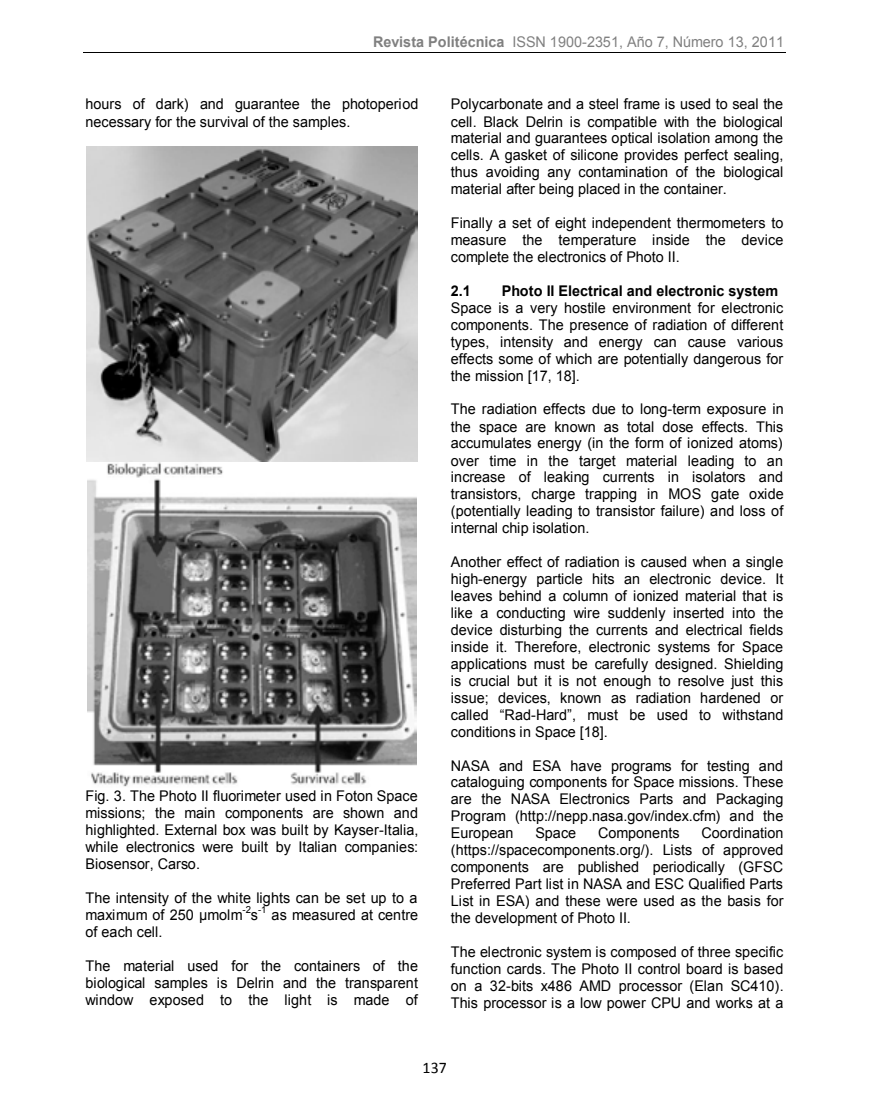
<style>
.page{position:relative;width:872px;height:1106px;background:#fff}
.page>*{position:absolute;margin:0;border:0;box-sizing:border-box;transform-origin:0 0}
.t1{font:16.2px "Calibri";color:#000}
.t2{font:14.7px/17px "Arial";letter-spacing:.005em;color:#000;text-align:justify}
.t3{font:14.7px "Arial";letter-spacing:.005em;color:#808080}
.t4{font:700 14.7px "Arial";letter-spacing:.005em;color:#000}
.t5{font:9.75px "Arial";color:#000}
.s1{font-weight:700}
.s2{font-style:inherit}
</style>
<div class="page">
<hr style="left:83px;top:52px;width:703px;height:1px;background:#000">
<img style="left:88px;top:461px;width:328px;height:326px">
<img style="left:86px;top:147px;width:331px;height:314px">
<p class="t3" style="left:373px;top:32px;width:412px"><span class="s1">Revista Politécnica</span> ISSN 1900-2351, Año 7, Número 13, 2011</p>
<p class="t2" style="left:85px;top:96px;width:334px">hours of dark) and guarantee the photoperiod necessary for the survival of the samples.</p>
<p class="t2" style="left:85px;top:787px;width:334px">Fig. 3. The Photo II fluorimeter used in Foton Space missions; the main components are shown and highlighted. External box was built by Kayser-Italia, while electronics were built by Italian companies:<br>Biosensor, Carso.</p>
<p class="t2" style="left:85px;top:889px;width:334px">The intensity of the white lights can be set up to a maximum of 250 µmolm</p>
<p class="t5" style="left:242px;top:902px;width:10px">-2</p>
<p class="t5" style="left:258px;top:902px;width:10px">-1</p>
<p class="t2" style="left:272px;top:906px;width:148px">as measured at centre</p>
<p class="t2" style="left:251px;top:906px;width:9px">s</p>
<p class="t2" style="left:85px;top:923px;width:79px">of each cell.</p>
<p class="t2" style="left:85px;top:957px;width:334px">The material used for the containers of the biological samples is Delrin and the transparent window exposed to the light is made of</p>
<p class="t2" style="left:451px;top:96px;width:334px">Polycarbonate and a steel frame is used to seal the cell. Black Delrin is compatible with the biological material and guarantees optical isolation among the cells. A gasket of silicone provides perfect sealing, thus avoiding any contamination of the biological material after being placed in the container.</p>
<p class="t2" style="left:451px;top:215px;width:334px">Finally a set of eight independent thermometers to measure the temperature inside the device complete the electronics of Photo II.</p>
<p class="t4" style="left:451px;top:281px;width:22px">2.1</p>
<p class="t4" style="left:502px;top:281px;width:278px">Photo II Electrical and electronic system</p>
<p class="t2" style="left:451px;top:299px;width:334px">Space is a very hostile environment for electronic components. The presence of radiation of different types, intensity and energy can cause various effects some of which are potentially dangerous for the mission [17, 18].</p>
<p class="t2" style="left:451px;top:401px;width:334px">The radiation effects due to long-term exposure in the space are known as total dose effects. This accumulates energy (in the form of ionized atoms) over time in the target material leading to an increase of leaking currents in isolators and transistors, charge trapping in MOS gate oxide (potentially leading to transistor failure) and loss of internal chip isolation.</p>
<p class="t2" style="left:451px;top:553px;width:334px">Another effect of radiation is caused when a single high-energy particle hits an electronic device. It leaves behind a column of ionized material that is like a conducting wire suddenly inserted into the device disturbing the currents and electrical fields inside it. Therefore, electronic systems for Space applications must be carefully designed. Shielding is crucial but it is not enough to resolve just this issue; devices, known as radiation hardened or <span class="s2">called “Rad</span>-<span class="s2">Hard”, must be used to withstand </span>conditions in Space [18].</p>
<p class="t2" style="left:451px;top:757px;width:334px">NASA and ESA have programs for testing and cataloguing components for Space missions. These are the NASA Electronics Parts and Packaging Program (http://nepp.nasa.gov/index.cfm) and the European</p>
<p class="t2" style="left:451px;top:824px;width:334px;text-indent:251px">Coordination (https://spacecomponents.org/). Lists of approved components are published periodically (GFSC Preferred Part list in NASA and ESC Qualified Parts List in ESA) and these were used as the basis for the development of Photo II.</p>
<p class="t2" style="left:451px;top:943px;width:334px">The electronic system is composed of three specific function cards. The Photo II control board is based on a 32-bits x486 AMD processor (Elan SC410).<br>This processor is a low power CPU and works at a</p>
<p class="t2" style="left:535px;top:824px;width:42px">Space</p>
<p class="t2" style="left:598px;top:824px;width:83px">Components</p>
<p class="t1" style="left:422px;top:1057px;width:26px">137</p>
</div>
